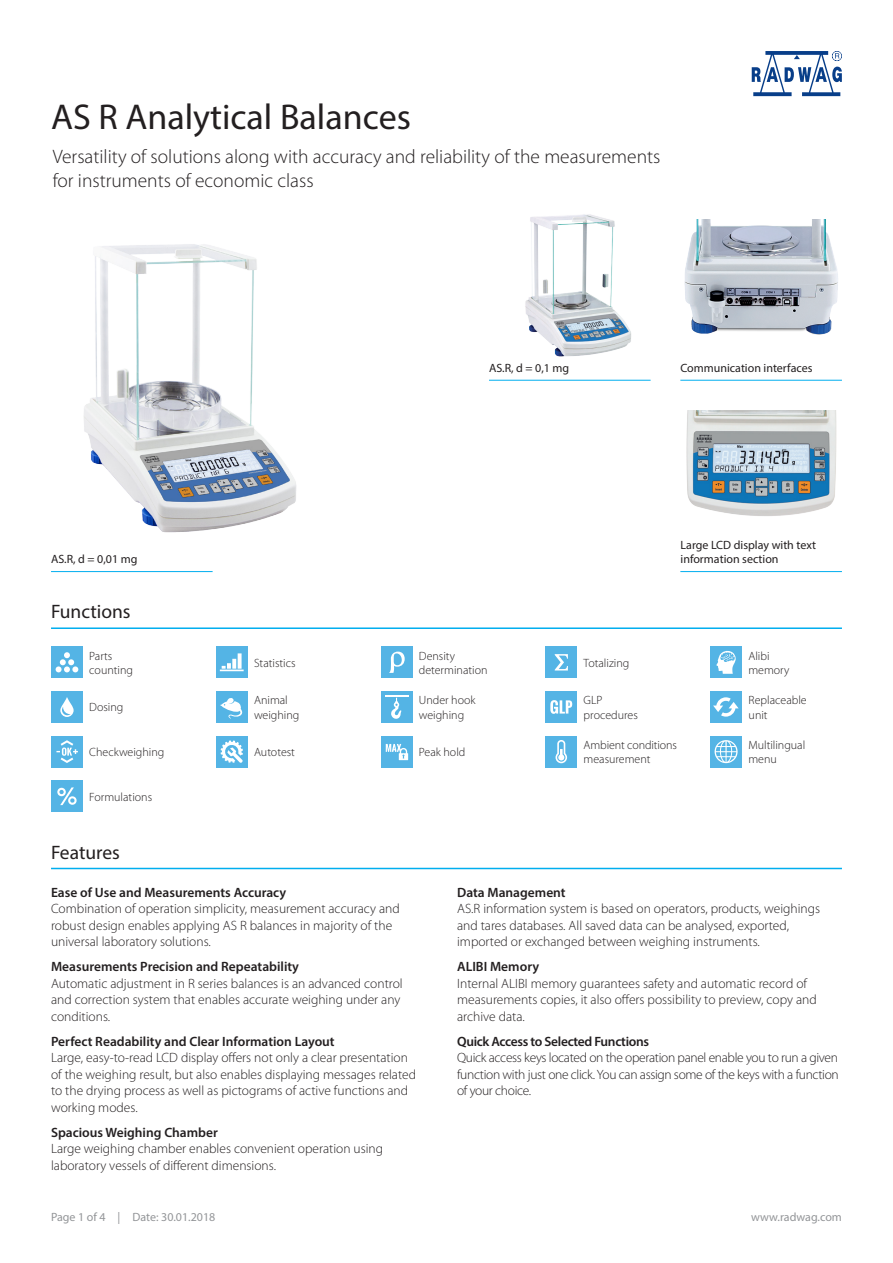
<style>
.page{position:relative;width:893px;height:1263px;background:#fff}
.page>*{position:absolute;margin:0;border:0;box-sizing:border-box;transform-origin:0 0}
.Nazwa_wagi{font:36px "Myriad Pro";color:#231f20}
.Podtytuł{font:300 19.5px/23.4px "Myriad Pro";color:#231f20}
.Linia_grupa{font:19.5px "Myriad Pro";color:#231f20}
.Opis_wagi{font:300 13.5px/16.5px "Myriad Pro";color:#231f20}
.Opis_wagi-2{font:300 13.5px/16.5px "Myriad Pro";letter-spacing:-.025em;color:#231f20}
.Ikony_podpisy{font:300 12px/14.4px "Myriad Pro";color:#231f20}
.Zdjęcia_podpisy{font:12px/14.4px "Myriad Pro";color:#231f20}
.Pagina{font:12px "Myriad Pro";color:#939598}
.s1{font-weight:600}
</style>
<div class="page">
<svg style="left:752px;top:51px;width:90px;height:45px"></svg>
<img style="left:525px;top:214px;width:106px;height:143px">
<img style="left:686px;top:410px;width:151px;height:106px">
<hr style="left:680px;top:571px;width:162px;height:1px;background:#00aeef">
<hr style="left:680px;top:380px;width:162px;height:1px;background:#00aeef">
<hr style="left:51px;top:627px;width:791px;height:2px;background:#00aeef">
<hr style="left:51px;top:868px;width:791px;height:1px;background:#00aeef">
<div style="left:51px;top:646px;width:32px;height:32px;background:#54b4e5"></div>
<svg style="left:56px;top:652px;width:22px;height:20px"></svg>
<div style="left:51px;top:780px;width:32px;height:32px;background:#54b4e5"></div>
<svg style="left:57px;top:787px;width:20px;height:18px"></svg>
<div style="left:545px;top:736px;width:32px;height:31px;background:#54b4e5"></div>
<svg style="left:555px;top:740px;width:12px;height:23px"></svg>
<div style="left:51px;top:691px;width:32px;height:32px;background:#54b4e5"></div>
<svg style="left:60px;top:697px;width:14px;height:20px"></svg>
<div style="left:216px;top:646px;width:32px;height:32px;background:#54b4e5"></div>
<hr style="left:220px;top:669px;width:24px;height:2px;background:#fff">
<svg style="left:222px;top:663px;width:9px;height:6px"></svg>
<svg style="left:232px;top:659px;width:4px;height:10px"></svg>
<svg style="left:238px;top:653px;width:4px;height:16px"></svg>
<div style="left:51px;top:736px;width:32px;height:31px;background:#54b4e5"></div>
<svg style="left:56px;top:740px;width:22px;height:23px"></svg>
<div style="left:216px;top:691px;width:32px;height:32px;background:#54b4e5"></div>
<svg style="left:220px;top:698px;width:22px;height:21px"></svg>
<div style="left:216px;top:736px;width:32px;height:31px;background:#54b4e5"></div>
<svg style="left:221px;top:740px;width:22px;height:23px"></svg>
<div style="left:545px;top:646px;width:32px;height:32px;background:#54b4e5"></div>
<svg style="left:555px;top:654px;width:13px;height:16px"></svg>
<div style="left:381px;top:691px;width:31px;height:32px;background:#54b4e5"></div>
<svg style="left:391px;top:698px;width:11px;height:21px"></svg>
<hr style="left:385px;top:695px;width:23px;height:2px;background:#fff">
<div style="left:710px;top:646px;width:32px;height:32px;background:#54b4e5"></div>
<svg style="left:716px;top:650px;width:20px;height:24px"></svg>
<div style="left:381px;top:736px;width:31px;height:31px;background:#54b4e5"></div>
<svg style="left:386px;top:744px;width:22px;height:16px"></svg>
<div style="left:545px;top:691px;width:32px;height:32px;background:#54b4e5"></div>
<svg style="left:550px;top:700px;width:22px;height:14px"></svg>
<div style="left:710px;top:691px;width:32px;height:32px;background:#54b4e5"></div>
<svg style="left:713px;top:697px;width:26px;height:20px"></svg>
<div style="left:381px;top:646px;width:31px;height:32px;background:#54b4e5"></div>
<svg style="left:389px;top:652px;width:16px;height:21px"></svg>
<div style="left:710px;top:736px;width:32px;height:31px;background:#54b4e5"></div>
<svg style="left:715px;top:740px;width:23px;height:23px"></svg>
<img style="left:84px;top:244px;width:212px;height:289px">
<img style="left:684px;top:219px;width:154px;height:116px">
<hr style="left:489px;top:380px;width:162px;height:1px;background:#00aeef">
<hr style="left:51px;top:571px;width:162px;height:1px;background:#00aeef">
<p class="Nazwa_wagi" style="left:51px;top:95px;width:361px">AS R Analytical Balances</p>
<p class="Podtytuł" style="left:53px;top:145px;width:609px">Versatility of solutions along with accuracy and reliability of the measurements for instruments of economic class</p>
<p class="Zdjęcia_podpisy" style="left:51px;top:551px;width:88px">AS.R, d = 0,01 mg</p>
<p class="Linia_grupa" style="left:51px;top:600px;width:81px">Functions</p>
<p class="Ikony_podpisy" style="left:89px;top:648px;width:45px">Parts counting</p>
<p class="Ikony_podpisy" style="left:254px;top:655px;width:43px">Statistics</p>
<p class="Zdjęcia_podpisy" style="left:489px;top:360px;width:82px">AS.R, d = 0,1 mg</p>
<p class="Zdjęcia_podpisy" style="left:680px;top:361px;width:134px">Communication interfaces</p>
<p class="Ikony_podpisy" style="left:419px;top:648px;width:70px">Density determination</p>
<p class="Ikony_podpisy" style="left:584px;top:655px;width:47px">Totalizing</p>
<p class="Zdjęcia_podpisy" style="left:681px;top:538px;width:137px">Large LCD display with text information section</p>
<p class="Ikony_podpisy" style="left:748px;top:648px;width:43px">Alibi memory</p>
<p class="Ikony_podpisy" style="left:89px;top:700px;width:36px">Dosing</p>
<p class="Ikony_podpisy" style="left:89px;top:745px;width:77px">Checkweighing</p>
<p class="Ikony_podpisy" style="left:89px;top:789px;width:64px">Formulations</p>
<p class="Linia_grupa" style="left:51px;top:840px;width:70px">Features</p>
<p class="Ikony_podpisy" style="left:254px;top:693px;width:47px">Animal weighing</p>
<p class="Ikony_podpisy" style="left:254px;top:745px;width:42px">Autotest</p>
<p class="Ikony_podpisy" style="left:419px;top:693px;width:58px">Under hook weighing</p>
<p class="Ikony_podpisy" style="left:419px;top:745px;width:48px">Peak hold</p>
<p class="Ikony_podpisy" style="left:584px;top:693px;width:56px">GLP procedures</p>
<p class="Ikony_podpisy" style="left:749px;top:693px;width:60px">Replaceable unit</p>
<p class="Ikony_podpisy" style="left:584px;top:738px;width:95px">Ambient conditions measurement</p>
<p class="Ikony_podpisy" style="left:748px;top:738px;width:58px">Multilingual</p>
<p class="Ikony_podpisy" style="left:748px;top:752px;width:30px">menu</p>
<p class="Opis_wagi" style="left:51px;top:884px;width:350px"><span class="s1">Ease of Use and Measurements Accuracy<br></span>Combination of operation simplicity, measurement accuracy and robust design enables applying AS R balances in majority of the universal laboratory solutions.</p>
<p class="Opis_wagi" style="left:51px;top:958px;width:353px"><span class="s1">Measurements Precision and Repeatability<br></span>Automatic adjustment in R series balances is an advanced control and correction system that enables accurate weighing under any conditions.</p>
<p class="Opis_wagi" style="left:51px;top:1033px;width:367px"><span class="s1">Perfect Readability and Clear Information Layout<br></span>Large, easy-to-read LCD display offers not only a clear presentation of the weighing result, but also enables displaying messages related to the drying process as well as pictograms of active functions and working modes.</p>
<p class="Opis_wagi" style="left:51px;top:1124px;width:334px"><span class="s1">Spacious Weighing Chamber<br></span>Large weighing chamber enables convenient operation using laboratory vessels of different dimensions.</p>
<p class="Opis_wagi" style="left:457px;top:884px;width:365px"><span class="s1">Data Management<br></span>AS.R information system is based on operators, products, weighings and tares databases. All saved data can be analysed, exported, imported or exchanged between weighing instruments.</p>
<p class="Opis_wagi" style="left:457px;top:958px;width:361px"><span class="s1">ALIBI Memory<br></span>Internal ALIBI memory guarantees safety and automatic record of measurements copies, it also offers possibility to preview, copy and archive data.</p>
<p class="Opis_wagi-2" style="left:457px;top:1033px;width:383px"><span class="s1">Quick Access to Selected Functions<br></span>Quick access keys located on the operation panel enable you to run a given function with just one click. You can assign some of the keys with a function of your choice.</p>
<p class="Pagina" style="left:51px;top:1209px;width:166px">Page 1 of 4 | Date: 30.01.2018</p>
<p class="Pagina" style="left:751px;top:1209px;width:92px">www.radwag.com</p>
</div>
